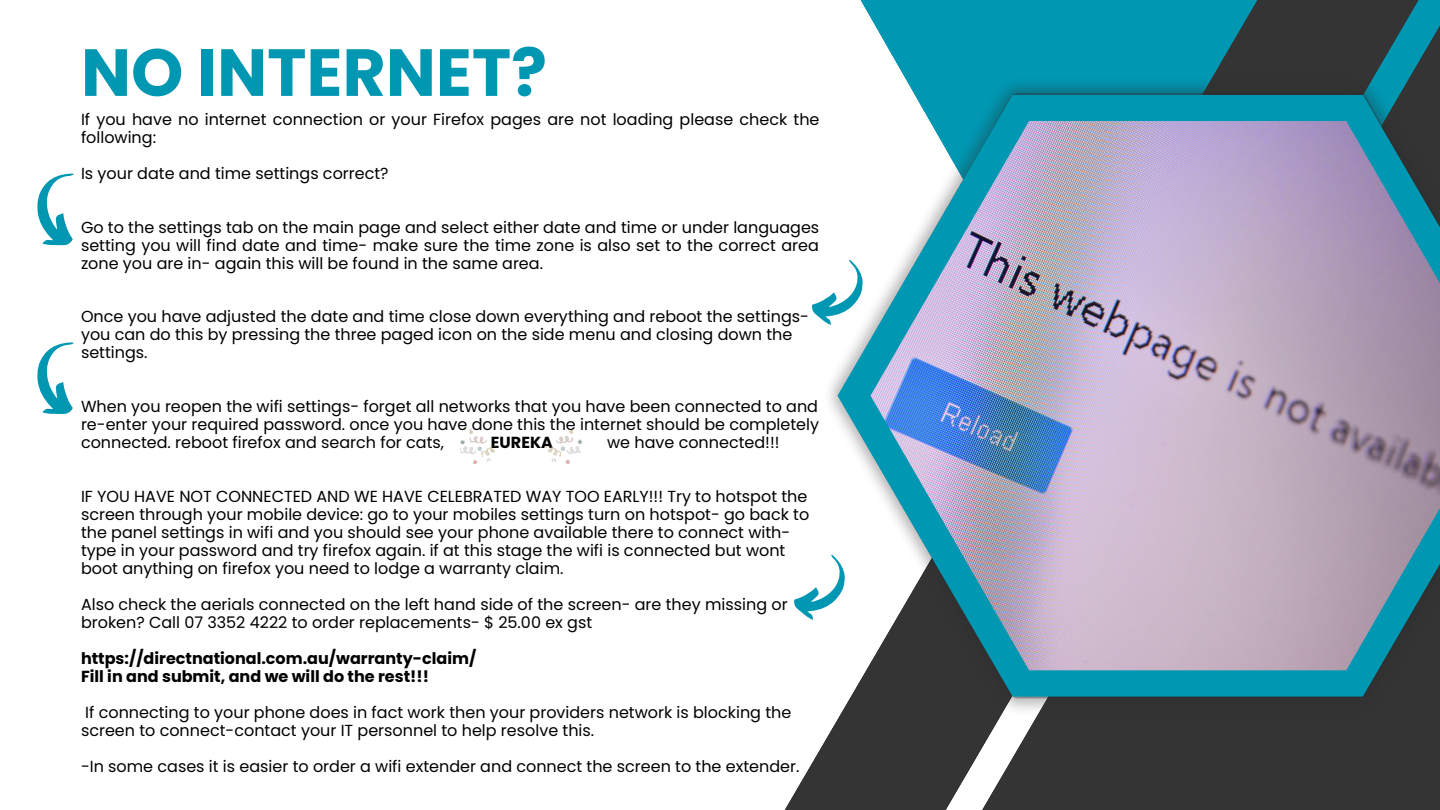
<style>
.page{position:relative;width:1440px;height:810px;background:#fff}
.page>*{position:absolute;margin:0;border:0;box-sizing:border-box;transform-origin:0 0}
.t1{font:700 66.6px "Poppins";color:#0097b2}
.t2{font:16px/18px "Poppins";color:#000}
.t3{font:700 16px "Poppins";color:#000}
</style>
<div class="page">
<svg style="left:835px;top:0;width:605px;height:810px;background:#325d65"></svg>
<img style="left:829px;top:73px;width:611px;height:645px">
<svg style="left:838px;top:95px;width:602px;height:602px"></svg>
<img style="left:871px;top:121px;width:569px;height:549px">
<svg style="left:37px;top:173px;width:37px;height:73px"></svg>
<svg style="left:812px;top:257px;width:52px;height:70px"></svg>
<svg style="left:37px;top:342px;width:37px;height:72px"></svg>
<img style="left:460px;top:429px;width:37px;height:35px">
<img style="left:544px;top:429px;width:39px;height:35px">
<svg style="left:794px;top:552px;width:52px;height:70px"></svg>
<p class="t1" style="left:81px;top:26px;width:468px">NO INTERNET?</p>
<p class="t2" style="left:81px;top:110px;width:740px">If you have no internet connection or your Firefox pages are not loading please check the following:</p>
<p class="t2" style="left:81px;top:164px;width:309px">Is your date and time settings correct?</p>
<p class="t2" style="left:81px;top:218px;width:740px;text-align:justify">Go to the settings tab on the main page and select either date and time or under languages setting you will find date and time- make sure the time zone is also set to the correct area zone you are in- again this will be found in the same area.</p>
<p class="t2" style="left:81px;top:307px;width:730px">Once you have adjusted the date and time close down everything and reboot the settings&shy;you can do this by pressing the three paged icon on the side menu and closing down the settings.</p>
<p class="t2" style="left:81px;top:397px;width:740px;text-align:justify">When you reopen the wifi settings- forget all networks that you have been connected to and re-enter your required password. once you have done this the internet should be completely connected. reboot firefox and search for cats,</p>
<p class="t3" style="left:491px;top:431px;width:63px">EUREKA</p>
<p class="t2" style="left:607px;top:433px;width:174px">we have connected!!!</p>
<p class="t2" style="left:81px;top:487px;width:730px">IF YOU HAVE NOT CONNECTED AND WE HAVE CELEBRATED WAY TOO EARLY!!! Try to hotspot the screen through your mobile device: go to your mobiles settings turn on hotspot- go back to the panel settings in wifi and you should see your phone available there to connect with&shy;type in your password and try firefox again. if at this stage the wifi is connected but wont boot anything on firefox you need to lodge a warranty claim.</p>
<p class="t2" style="left:81px;top:595px;width:708px">Also check the aerials connected on the left hand side of the screen- are they missing or broken? Call 07 3352 4222 to order replacements- $ 25.00 ex gst</p>
<p class="t3" style="left:81px;top:647px;width:397px">https://directnational.com.au/warranty-claim/</p>
<p class="t3" style="left:81px;top:665px;width:350px">Fill in and submit, and we will do the rest!!!</p>
<p class="t2" style="left:81px;top:703px;width:712px">If connecting to your phone does in fact work then your providers network is blocking the screen to connect-contact your IT personnel to help resolve this.</p>
<p class="t2" style="left:81px;top:757px;width:720px">-In some cases it is easier to order a wifi extender and connect the screen to the extender.</p>
</div>
